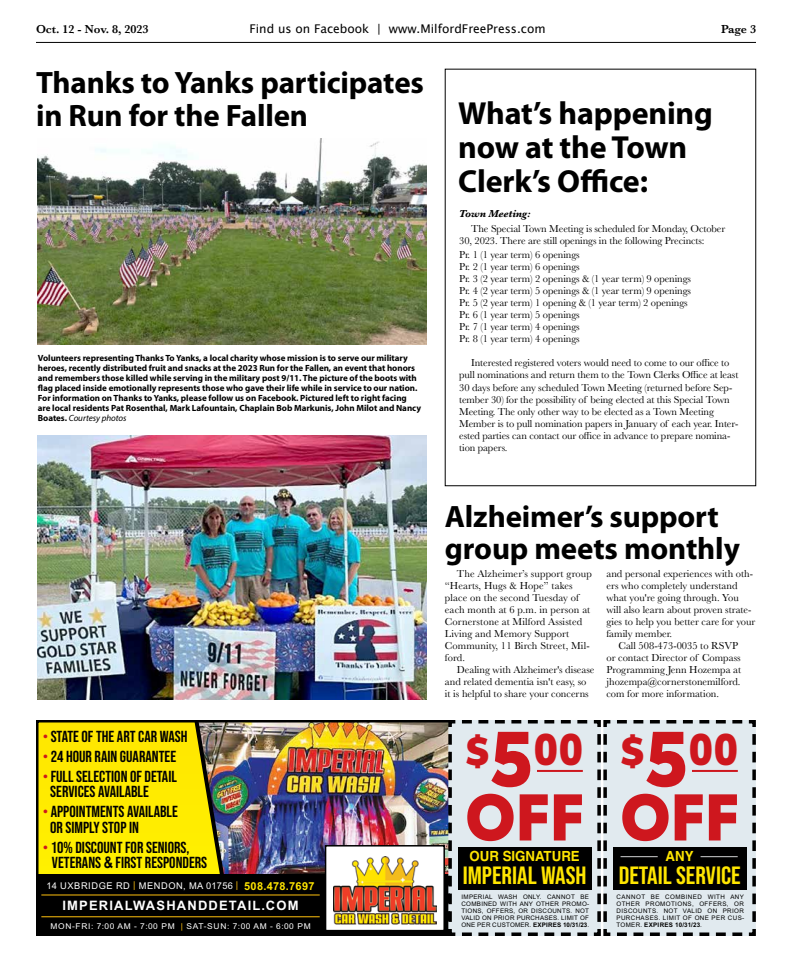
<style>
.page{position:relative;width:792px;height:972px;background:#fff}
.page>*{position:absolute;margin:0;border:0;box-sizing:border-box;transform-origin:0 0}
.t1{font:900 65px "Toyota Type";color:#ce171e;scale:.95 1}
.t2{font:900 43.8px "Toyota Type";color:#ce171e;scale:.95 1}
.t3{font:700 32px/34px "Myriad Pro";letter-spacing:-.005em;color:#000}
.t4{font:700 31px/33px "Myriad Pro";letter-spacing:-.005em;color:#000}
.t5{font:25px "Bebas Neue";color:#ffe600;scale:1.05 1}
.t6{font:16px/15.2px "Bebas Neue";color:#000}
.t7{font:700 14px "Helvetica";color:#ffe600;scale:.95 1}
.t8{font:700 13px "Arial";letter-spacing:.09em;color:#fff}
.t9{font:12px "Lucida Grande";color:#000}
.t10{font:600 12px "Baskerville";color:#000}
.t11{font:10.5px/12px "Baskerville";letter-spacing:-.01em;color:#000}
.t12{font:10.5px/12px "Baskerville";letter-spacing:.01em;color:#000}
.t13{font:italic 700 10.5px "Baskerville";letter-spacing:-.01em;color:#000}
.t14{font:9.3px "Arial";letter-spacing:.06em;color:#fff}
.t15{font:700 9px/10px "Myriad Pro";letter-spacing:-.005em;color:#000}
.t16{font:8px "Arial";letter-spacing:.09em;color:#fff;scale:1.05 1}
.t17{font:6.2px/7px "Arial";letter-spacing:.045em;color:#000;text-align:justify}
.s1{font-weight:400;font-style:italic}
.s2{color:#ce171e}
.s3{font-family:"Arial Narrow";font-weight:700}
.s4{color:#ffc20e}
.s5{font-weight:700;font-size:11px;color:#ffe600}
.s6{font-size:41.4px}
.s7{font-size:77px}
.s8{font-weight:700}
</style>
<div class="page">
<hr style="left:36px;top:42px;width:720px;height:1px;background:#000">
<img style="left:38px;top:138px;width:388px;height:206px">
<img style="left:38px;top:435px;width:388px;height:264px">
<div style="left:36px;top:720px;width:187px;height:159px;background:#ffeb00"></div>
<img style="left:228px;top:723px;width:219px;height:151px">
<img style="left:194px;top:723px;width:34px;height:151px">
<div style="left:36px;top:874px;width:416px;height:62px;background:#000"></div>
<svg style="left:447px;top:720px;width:309px;height:216px;background:#d2dbdf"></svg>
<div style="left:458px;top:847px;width:133px;height:42px;background:#000"></div>
<div style="left:326px;top:846px;width:118px;height:85px;background:#fff"></div>
<div style="left:325px;top:845px;width:120px;height:86px;border:2px solid #000"></div>
<img style="left:334px;top:857px;width:102px;height:68px">
<hr style="left:41px;top:916px;width:279px;height:1px;background:#ffc20e">
<hr style="left:41px;top:895px;width:279px;height:1px;background:#ffc20e">
<hr style="left:537px;top:770px;width:46px;height:2px;background:#ce171e">
<div style="left:613px;top:847px;width:133px;height:42px;background:#000"></div>
<hr style="left:692px;top:770px;width:46px;height:2px;background:#ce171e">
<hr style="left:621px;top:856px;width:37px;height:1px;background:#d1d3d4">
<hr style="left:701px;top:856px;width:37px;height:1px;background:#d1d3d4">
<p class="t10" style="left:36px;top:21px;width:114px">Oct. 12 - Nov. 8, 2023</p>
<p class="t9" style="left:249px;top:22px;width:298px">Find us on Facebook | www.MilfordFreePress.com</p>
<p class="t10" style="left:721px;top:21px;width:37px">Page 3</p>
<h3 class="t4" style="left:36px;top:67px;width:390px">Thanks to Yanks participates in Run for the Fallen</h3>
<p class="t15" style="left:38px;top:353px;width:385px">Volunteers representing Thanks To Yanks, a local charity whose mission is to serve our military heroes, recently distributed fruit and snacks at the 2023 Run for the Fallen, an event that honors and remembers those killed while serving in the military post 9/11. The picture of the boots with flag placed inside emotionally represents those who gave their life while in service to our nation.<br>For information on Thanks to Yanks, please follow us on Facebook. Pictured left to right facing are local residents Pat Rosenthal, Mark Lafountain, Chaplain Bob Markunis, John Milot and Nancy Boates. <span class="s1">Courtesy photos</span></p>
<h3 class="t6" style="left:43px;top:729px;width:146px"><span class="s2">•</span> STATE OF THE ART CAR WASH</h3>
<h3 class="t6" style="left:43px;top:749px;width:134px"><span class="s2">•</span> 24 HOUR RAIN GUARANTEE</h3>
<h3 class="t6" style="left:50px;top:769px;width:128px;text-indent:-7px"><span class="s2">•</span> FULL SELECTION OF DETAIL<br>SERVICES AVAILABLE</h3>
<h3 class="t6" style="left:50px;top:804px;width:129px;text-indent:-7px"><span class="s2">•</span> APPOINTMENTS AVAILABLE<br>OR SIMPLY STOP IN</h3>
<h3 class="t6" style="left:52px;top:839px;width:157px;text-indent:-9px"><span class="s2">•</span> 10% DISCOUNT FOR SENIORS,<br>VETERANS <span class="s3">&amp;</span> FIRST RESPONDERS</h3>
<p class="t14" style="left:47px;top:880px;width:269px">14 UXBRIDGE RD <span class="s4">|</span> MENDON, MA 01756 <span class="s4">|</span> <span class="s5">508.478.7697</span></p>
<h3 class="t3" style="left:458px;top:97px;width:256px">What’s happening now at the Town<br>Clerk’s Office:</h3>
<p class="t13" style="left:459px;top:207px;width:73px">Town Meeting:</p>
<p class="t11" style="left:459px;top:223px;width:267px;text-indent:12px">The Special Town Meeting is scheduled for Monday, October<br>30, 2023. There are still openings in the following Precincts:</p>
<p class="t11" style="left:459px;top:249px;width:233px">Pr. 1 (1 year term) 6 openings<br>Pr. 2 (1 year term) 6 openings<br>Pr. 3 (2 year term) 2 openings &amp; (1 year term) 9 openings Pr. 4 (2 year term) 5 openings &amp; (1 year term) 9 openings Pr. 5 (2 year term) 1 opening &amp; (1 year term) 2 openings Pr. 6 (1 year term) 5 openings<br>Pr. 7 (1 year term) 4 openings<br>Pr. 8 (1 year term) 4 openings</p>
<p class="t11" style="left:459px;top:357px;width:281px;text-indent:12px">Interested registered voters would need to come to our office to pull nominations and return them to the Town Clerks Office at least 30 days before any scheduled Town Meeting (returned before Sep&shy;tember 30) for the possibility of being elected at this Special Town Meeting. The only other way to be elected as a Town Meeting Member is to pull nomination papers in January of each year. Inter&shy;ested parties can contact our office in advance to prepare nomina&shy;tion papers.</p>
<h3 class="t4" style="left:445px;top:501px;width:296px;line-height:32px">Alzheimer’s support group meets monthly</h3>
<p class="t12" style="left:445px;top:568px;width:148px;text-indent:12px">The Alzheimer’s support group “Hearts, Hugs &amp; Hope” takes place on the second Tuesday of each month at 6 p.m. in person at<br>Cornerstone at Milford Assisted<br>Living and Memory Support<br>Community, 11 Birch Street, Mil&shy;ford.</p>
<p class="t11" style="left:445px;top:664px;width:151px;text-indent:12px">Dealing with Alzheimer's disease and related dementia isn't easy, so it is helpful to share your concerns</p>
<p class="t11" style="left:606px;top:568px;width:148px">and personal experiences with oth-</p>
<p class="t11" style="left:606px;top:580px;width:133px">ers who completely understand</p>
<p class="t11" style="left:606px;top:592px;width:134px">what you're going through. You</p>
<p class="t11" style="left:606px;top:604px;width:146px">will also learn about proven strate-</p>
<p class="t11" style="left:606px;top:616px;width:150px">gies to help you better care for your</p>
<p class="t11" style="left:606px;top:628px;width:67px">family member.</p>
<p class="t11" style="left:618px;top:640px;width:121px">Call 508-473-0035 to RSVP</p>
<p class="t11" style="left:606px;top:652px;width:136px">or contact Director of Compass</p>
<p class="t11" style="left:606px;top:664px;width:136px">Programming Jenn Hozempa at</p>
<p class="t11" style="left:606px;top:676px;width:136px">jhozempa@cornerstonemilford.</p>
<p class="t11" style="left:606px;top:688px;width:114px">com for more information.</p>
<h2 class="t2" style="left:466px;top:714px;width:125px"><span class="s6">$</span><span class="s7">5</span>00</h2>
<h1 class="t1" style="left:466px;top:766px;width:126px">OFF</h1>
<h3 class="t7" style="left:469px;top:848px;width:118px">OUR SIGNATURE</h3>
<h3 class="t5" style="left:463px;top:861px;width:119px">IMPERIAL WASH</h3>
<h2 class="t2" style="left:621px;top:714px;width:125px"><span class="s6">$</span><span class="s7">5</span>00</h2>
<h1 class="t1" style="left:621px;top:766px;width:126px">OFF</h1>
<h3 class="t7" style="left:666px;top:848px;width:31px">ANY</h3>
<h3 class="t5" style="left:619px;top:861px;width:118px">DETAIL SERVICE</h3>
<p class="t8" style="left:62px;top:896px;width:238px">IMPERIALWASHANDDETAIL.COM</p>
<p class="t17" style="left:462px;top:893px;width:129px">IMPERIAL WASH ONLY. CANNOT BE COMBINED WITH ANY OTHER PROMO-TIONS, OFFERS, OR DISCOUNTS. NOT VALID ON PRIOR PURCHASES. LIMIT OF</p>
<p class="t16" style="left:50px;top:920px;width:120px">MON-FRI: 7:00 AM - 7:00 PM</p>
<p class="t17" style="left:462px;top:921px;width:129px">ONE PER CUSTOMER. <span class="s8">EXPIRES 10/31/23</span>.</p>
<p class="t16" style="left:181px;top:920px;width:125px"><span class="s4">|</span> SAT-SUN: 7:00 AM - 6:00 PM</p>
<p class="t17" style="left:617px;top:893px;width:129px">CANNOT BE COMBINED WITH ANY OTHER PROMOTIONS, OFFERS, OR DISCOUNTS. NOT VALID ON PRIOR PURCHASES. LIMIT OF ONE PER CUS-TOMER. <span class="s8">EXPIRES 10/31/23</span>.</p>
</div>
